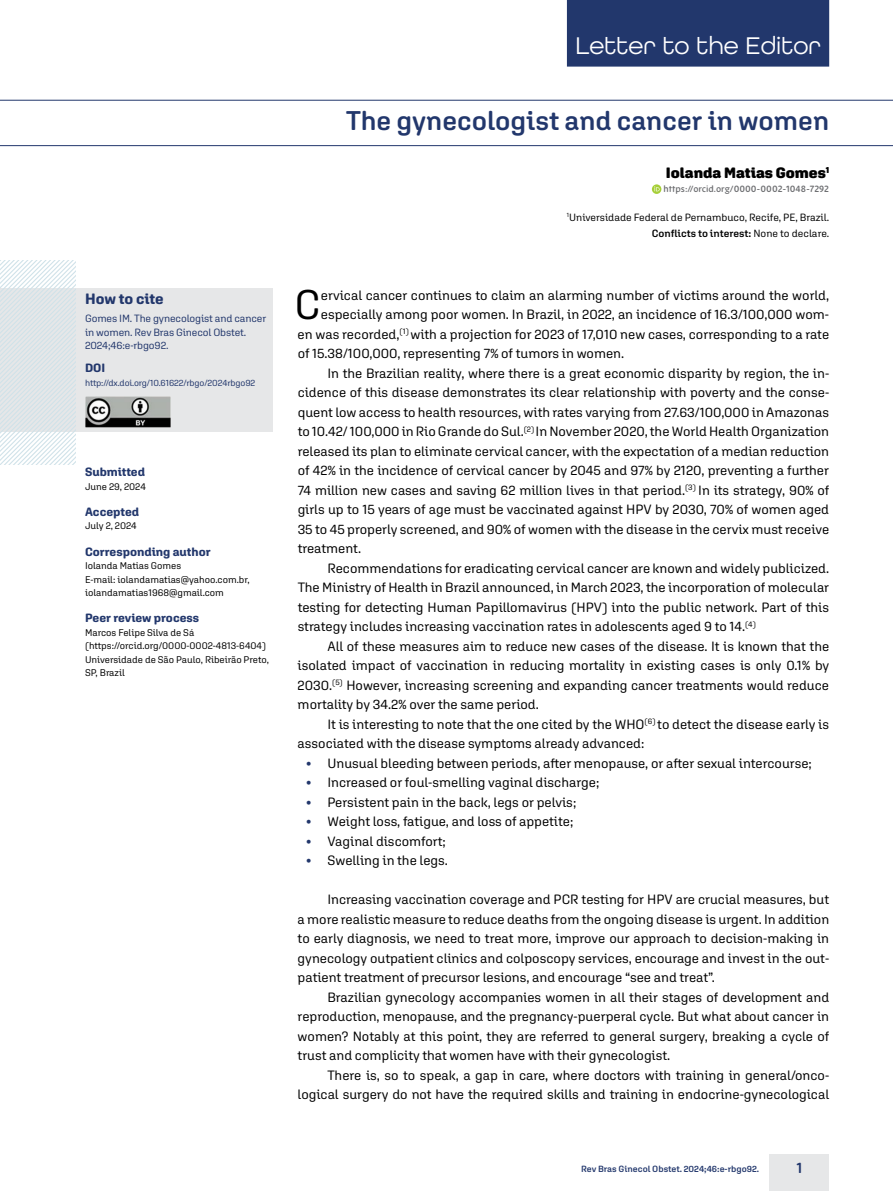
<style>
.page{position:relative;width:893px;height:1191px;background:#fff}
.page>*{position:absolute;margin:0;border:0;box-sizing:border-box;transform-origin:0 0}
.t1{font:41.4px "Aglet Sans";color:#000}
.t2{font:600 27px "Aglet Sans";color:#22376c}
.t3{font:25.5px "All Round Gothic";color:#fff}
.t4{font:900 15px "Aglet Sans";color:#000}
.t5{font:700 15px "Aglet Sans";letter-spacing:-.005em;color:#22376c}
.t6{font:600 15px "Aglet Sans";color:#22376c}
.t7{font:13.5px/19.5px "Aglet Sans";color:#000;text-align:justify}
.t8{font:700 12px "Aglet Sans";color:#22376c}
.t9{font:10.5px/15.8px "Aglet Sans";color:#000;text-align:right}
.t10{font:10.5px/13.5px "Aglet Sans";letter-spacing:-.01em;color:#22376c}
.t11{font:9.75px/13.5px "Aglet Sans";color:#000}
.t12{font:9px "Aglet Sans";letter-spacing:-.01em;color:#22376c}
.t13{font:600 9px "Aglet Sans";color:#22376c}
.t14{font:600 9px "New Zen";color:#6d6e71}
.s1{font-weight:600}
.s2{font-weight:700;color:#22376c}
</style>
<div class="page">
<div style="left:770px;top:1154px;width:59px;height:37px;background:#e6e7e8"></div>
<div style="left:567px;top:0;width:262px;height:67px;background:#22376c"></div>
<div style="left:0;top:288px;width:272px;height:144px;background:#e6e7e8"></div>
<img style="left:85px;top:397px;width:86px;height:31px">
<hr style="left:0;top:100px;width:893px;height:1px;background:#22376c">
<hr style="left:0;top:145px;width:893px;height:1px;background:#22376c">
<svg style="left:652px;top:184px;width:9px;height:10px"></svg>
<svg style="left:654px;top:186px;width:6px;height:5px"></svg>
<svg style="left:0;top:260px;width:76px;height:204px"></svg>
<p class="t5" style="left:85px;top:290px;width:80px">How to cite</p>
<p class="t10" style="left:85px;top:312px;width:183px">Gomes IM. The gynecologist and cancer in women. Rev Bras Ginecol Obstet.<br>2024;46:e-rbgo92.</p>
<p class="t8" style="left:85px;top:361px;width:22px">DOI</p>
<p class="t12" style="left:85px;top:377px;width:172px">http://dx.doi.org/10.61622/rbgo/2024rbgo92</p>
<p class="t8" style="left:85px;top:465px;width:62px">Submitted</p>
<p class="t11" style="left:85px;top:479px;width:62px">June 29, 2024</p>
<p class="t8" style="left:85px;top:504px;width:56px">Accepted</p>
<p class="t11" style="left:85px;top:519px;width:53px">July 2, 2024</p>
<p class="t8" style="left:85px;top:544px;width:127px">Corresponding author</p>
<p class="t11" style="left:85px;top:559px;width:166px">Iolanda Matias Gomes<br>E-mail: iolandamatias@yahoo.com.br, iolandamatias1968@gmail.com</p>
<p class="t8" style="left:85px;top:611px;width:116px">Peer review process</p>
<p class="t11" style="left:85px;top:625px;width:185px">Marcos Felipe Silva de Sá (https://orcid.org/0000-0002-4813-6404)<br>Universidade de São Paulo, Ribeirão Preto,<br>SP, Brazil</p>
<h3 class="t3" style="left:575px;top:30px;width:247px">Letter to the Editor</h3>
<h2 class="t2" style="left:346px;top:105px;width:485px">The gynecologist and cancer in women</h2>
<p class="t4" style="left:666px;top:164px;width:165px">Iolanda Matias Gomes<sup>1</sup></p>
<p class="t14" style="left:664px;top:184px;width:167px">https://orcid.org/0000-0002-1048-7292</p>
<p class="t9" style="left:567px;top:209px;width:264px"><sup>1</sup>Universidade Federal de Pernambuco, Recife, PE, Brazil.<br><span class="s1">Conflicts to interest:</span> None to declare.</p>
<h1 class="t1" style="left:295px;top:280px;width:28px">C</h1>
<p class="t7" style="left:321px;top:285px;width:510px">ervical cancer continues to claim an alarming number of victims around the world,</p>
<p class="t7" style="left:321px;top:304px;width:510px">especially among poor women. In Brazil, in 2022, an incidence of 16.3/100,000 wom-</p>
<p class="t7" style="left:298px;top:324px;width:533px">en was recorded,<sup>(1)</sup> with a projection for 2023 of 17,010 new cases, corresponding to a rate</p>
<p class="t7" style="left:298px;top:343px;width:328px">of 15.38/100,000, representing 7% of tumors in women.</p>
<p class="t7" style="left:327px;top:363px;width:503px">In the Brazilian reality, where there is a great economic disparity by region, the in-</p>
<p class="t7" style="left:298px;top:382px;width:533px">cidence of this disease demonstrates its clear relationship with poverty and the conse-</p>
<p class="t7" style="left:298px;top:402px;width:533px">quent low access to health resources, with rates varying from 27.63/100,000 in Amazonas</p>
<p class="t7" style="left:298px;top:421px;width:533px">to 10.42/ 100,000 in Rio Grande do Sul.<sup>(2)</sup> In November 2020, the World Health Organization</p>
<p class="t7" style="left:298px;top:441px;width:533px">released its plan to eliminate cervical cancer, with the expectation of a median reduction</p>
<p class="t7" style="left:298px;top:460px;width:533px">of 42% in the incidence of cervical cancer by 2045 and 97% by 2120, preventing a further</p>
<p class="t7" style="left:298px;top:480px;width:533px">74 million new cases and saving 62 million lives in that period.<sup>(3)</sup> In its strategy, 90% of</p>
<p class="t7" style="left:298px;top:499px;width:533px">girls up to 15 years of age must be vaccinated against HPV by 2030, 70% of women aged</p>
<p class="t7" style="left:298px;top:519px;width:533px">35 to 45 properly screened, and 90% of women with the disease in the cervix must receive</p>
<p class="t7" style="left:298px;top:538px;width:65px">treatment.</p>
<p class="t7" style="left:327px;top:558px;width:503px">Recommendations for eradicating cervical cancer are known and widely publicized.</p>
<p class="t7" style="left:298px;top:577px;width:533px">The Ministry of Health in Brazil announced, in March 2023, the incorporation of molecular</p>
<p class="t7" style="left:298px;top:597px;width:533px">testing for detecting Human Papillomavirus (HPV) into the public network. Part of this</p>
<p class="t7" style="left:298px;top:616px;width:460px">strategy includes increasing vaccination rates in adolescents aged 9 to 14.<sup>(4)</sup></p>
<p class="t7" style="left:327px;top:636px;width:503px">All of these measures aim to reduce new cases of the disease. It is known that the</p>
<p class="t7" style="left:298px;top:655px;width:533px">isolated impact of vaccination in reducing mortality in existing cases is only 0.1% by</p>
<p class="t7" style="left:298px;top:675px;width:533px">2030.<sup>(5)</sup> However, increasing screening and expanding cancer treatments would reduce</p>
<p class="t7" style="left:298px;top:694px;width:243px">mortality by 34.2% over the same period.</p>
<p class="t7" style="left:327px;top:714px;width:503px">It is interesting to note that the one cited by the WHO<sup>(6)</sup> to detect the disease early is</p>
<p class="t7" style="left:298px;top:733px;width:348px">associated with the disease symptoms already advanced:</p>
<p class="t7" style="left:306px;top:753px;width:507px"><span class="s2">•</span> Unusual bleeding between periods, after menopause, or after sexual intercourse;</p>
<p class="t7" style="left:306px;top:772px;width:295px"><span class="s2">•</span> Increased or foul-smelling vaginal discharge;</p>
<p class="t7" style="left:306px;top:792px;width:272px"><span class="s2">•</span> Persistent pain in the back, legs or pelvis;</p>
<p class="t7" style="left:306px;top:811px;width:269px"><span class="s2">•</span> Weight loss, fatigue, and loss of appetite;</p>
<p class="t7" style="left:306px;top:831px;width:141px"><span class="s2">•</span> Vaginal discomfort;</p>
<p class="t7" style="left:306px;top:850px;width:143px"><span class="s2">•</span> Swelling in the legs.</p>
<p class="t7" style="left:298px;top:889px;width:533px;text-indent:30px">Increasing vaccination coverage and PCR testing for HPV are crucial measures, but a more realistic measure to reduce deaths from the ongoing disease is urgent. In addition to early diagnosis, we need to treat more, improve our approach to decision-making in gynecology outpatient clinics and colposcopy services, encourage and invest in the out&shy;patient treatment of precursor lesions, and encourage “see and treat”.</p>
<p class="t7" style="left:298px;top:987px;width:533px;text-indent:30px">Brazilian gynecology accompanies women in all their stages of development and reproduction, menopause, and the pregnancy-puerperal cycle. But what about cancer in women? Notably at this point, they are referred to general surgery, breaking a cycle of trust and complicity that women have with their gynecologist.</p>
<p class="t7" style="left:298px;top:1065px;width:533px;text-align:right">There is, so to speak, a gap in care, where doctors with training in general/onco&shy;logical surgery do not have the required skills and training in endocrine-gynecological</p>
<p class="t13" style="left:581px;top:1163px;width:179px">Rev Bras Ginecol Obstet. 2024;46:e-rbgo92.</p>
<p class="t6" style="left:796px;top:1158px;width:8px">1</p>
</div>
